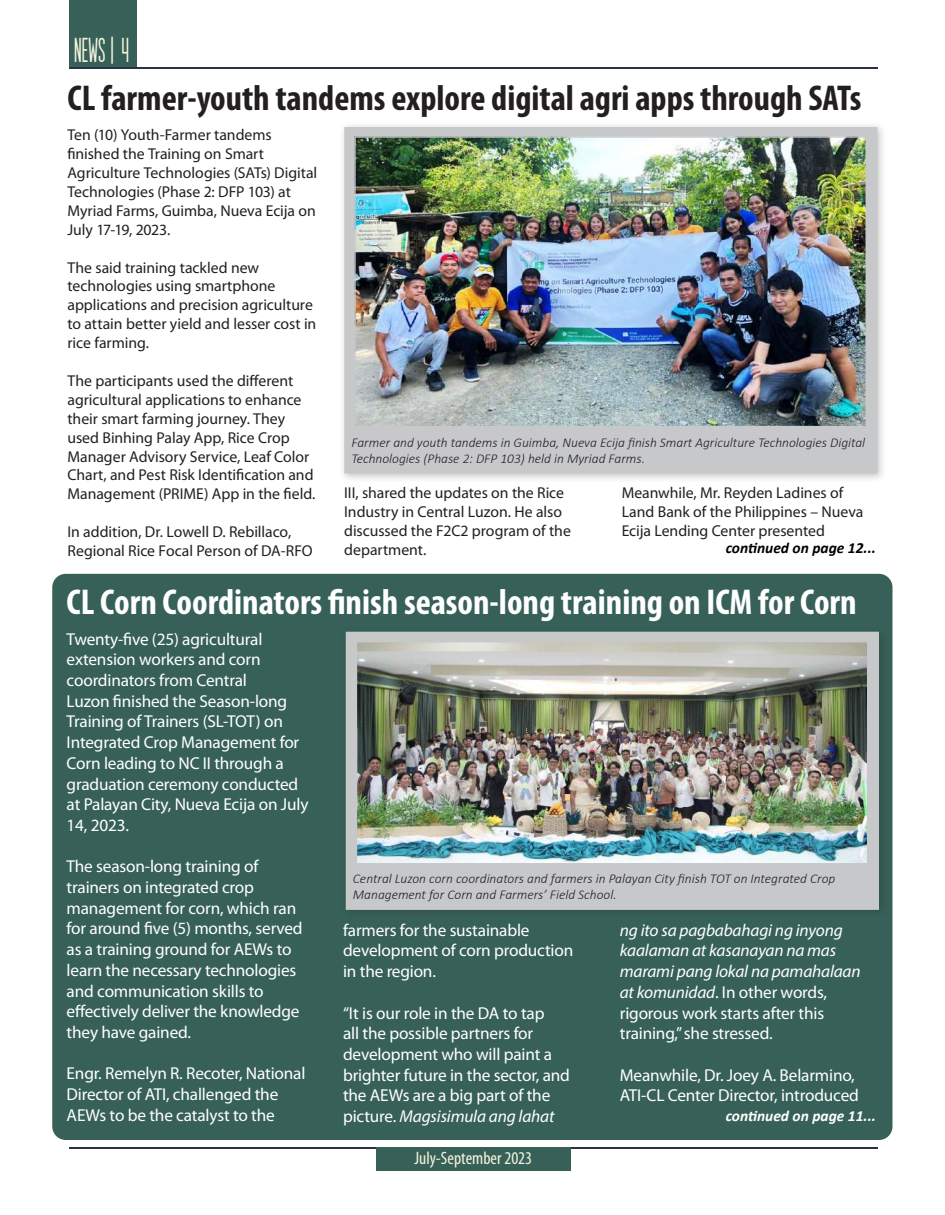
<style>
.page{position:relative;width:945px;height:1215px;background:#fff}
.page>*{position:absolute;margin:0;border:0;box-sizing:border-box;transform-origin:0 0}
.t1{font:700 condensed 36px "Myriad Pro";color:#fff}
.t2{font:700 condensed 36px "Myriad Pro";color:#231f20}
.t3{font:36px "SF Movie Poster";color:#f4f4de}
.t4{font:condensed 18px "Myriad Pro";color:#f4f4de}
.t5{font:17.25px/20.7px "Myriad Pro";letter-spacing:-.01em;color:#fff}
.t6{font:italic 17.25px/20.7px "Myriad Pro";letter-spacing:-.01em;color:#fff}
.t7{font:15.75px/18.9px "Myriad Pro";letter-spacing:-.005em;color:#231f20}
.t8{font:italic 700 15.45px "Calibri";color:#000}
.t9{font:italic 700 15.45px "Calibri";color:#fff}
.t10{font:italic 300 13.5px/16.2px "Calibri";color:#231f20}
.s1{font-style:italic}
.s2{font-style:normal}
</style>
<div class="page">
<div style="left:69px;top:0;width:67px;height:68px;background:#376158"></div>
<hr style="left:69px;top:1148px;width:809px;height:1px;background:#293249">
<hr style="left:69px;top:67px;width:809px;height:1px;background:#293249">
<div style="left:376px;top:1148px;width:195px;height:23px;background:#376158"></div>
<div style="left:338px;top:121px;width:549px;height:362px;background:#231f20;opacity:.25"></div>
<div style="left:344px;top:127px;width:534px;height:347px;background:#c7c8ca"></div>
<img style="left:357px;top:139px;width:507px;height:285px">
<div style="left:354px;top:136px;width:513px;height:291px;border:2px solid #c7c8ca"></div>
<div style="left:52px;top:574px;width:840px;height:566px;background:#376158;border-radius:14px"></div>
<div style="left:346px;top:632px;width:533px;height:278px;background:#c7c8ca;border:2px solid #c7c8ca"></div>
<img style="left:359px;top:644px;width:507px;height:218px">
<div style="left:356px;top:641px;width:513px;height:224px;border:2px solid #c7c8ca"></div>
<h1 class="t3" style="left:74px;top:31px;width:57px">NEWS| 4</h1>
<h1 class="t2" style="left:68px;top:75px;width:796px">CL farmer-youth tandems explore digital agri apps through SATs</h1>
<p class="t7" style="left:68px;top:125px;width:251px">Ten (10) Youth-Farmer tandems finished the Training on Smart<br>Agriculture Technologies (SATs) Digital<br>Technologies (Phase 2: DFP 103) at<br>Myriad Farms, Guimba, Nueva Ecija on<br>July 17-19, 2023.</p>
<p class="t7" style="left:68px;top:258px;width:250px">The said training tackled new technologies using smartphone applications and precision agriculture to attain better yield and lesser cost in rice farming.</p>
<p class="t7" style="left:68px;top:371px;width:250px">The participants used the different agricultural applications to enhance their smart farming journey. They used Binhing Palay App, Rice Crop Manager Advisory Service, Leaf Color Chart, and Pest Risk Identification and Management (PRIME) App in the field.</p>
<p class="t7" style="left:68px;top:522px;width:247px">In addition, Dr. Lowell D. Rebillaco,<br>Regional Rice Focal Person of DA-RFO</p>
<p class="t10" style="left:351px;top:434px;width:515px">Farmer and youth tandems in Guimba, Nueva Ecija finish Smart Agriculture Technologies Digital<br>Technologies (Phase 2: DFP 103) held in Myriad Farms.</p>
<p class="t7" style="left:344px;top:483px;width:228px">III, shared the updates on the Rice<br>Industry in Central Luzon. He also discussed the F2C2 program of the department.</p>
<p class="t7" style="left:622px;top:483px;width:243px">Meanwhile, Mr. Reyden Ladines of<br>Land Bank of the Philippines – Nueva<br>Ecija Lending Center presented</p>
<p class="t8" style="left:726px;top:537px;width:152px">continued on page 12...</p>
<h1 class="t1" style="left:67px;top:579px;width:792px">CL Corn Coordinators finish season-long training on ICM for Corn</h1>
<p class="t5" style="left:67px;top:628px;width:243px">Twenty-five (25) agricultural extension workers and corn coordinators from Central<br>Luzon finished the Season-long<br>Training of Trainers (SL-TOT) on<br>Integrated Crop Management for<br>Corn leading to NC II through a graduation ceremony conducted at Palayan City, Nueva Ecija on July<br>14, 2023.</p>
<p class="t5" style="left:67px;top:856px;width:238px">The season-long training of trainers on integrated crop management for corn, which ran for around five (5) months, served as a training ground for AEWs to learn the necessary technologies and communication skills to effectively deliver the knowledge they have gained.</p>
<p class="t5" style="left:67px;top:1063px;width:240px">Engr. Remelyn R. Recoter, National<br>Director of ATI, challenged the<br>AEWs to be the catalyst to the</p>
<p class="t10" style="left:353px;top:870px;width:484px">Central Luzon corn coordinators and farmers in Palayan City finish TOT on Integrated Crop<br>Management for Corn and Farmers’ Field School.</p>
<p class="t5" style="left:343px;top:919px;width:232px">farmers for the sustainable development of corn production in the region.</p>
<p class="t5" style="left:343px;top:1002px;width:229px">“It is our role in the DA to tap<br>all the possible partners for development who will paint a brighter future in the sector, and the AEWs are a big part of the picture. <span class="s1">Magsisimula ang lahat</span></p>
<p class="t6" style="left:620px;top:919px;width:242px">ng ito sa pagbabahagi ng inyong kaalaman at kasanayan na mas marami pang lokal na pamahalaan at komunidad<span class="s2">. In other words, rigorous work starts after this training,” she stressed.</span></p>
<p class="t5" style="left:620px;top:1064px;width:241px">Meanwhile, Dr. Joey A. Belarmino,<br>ATI-CL Center Director, introduced</p>
<p class="t9" style="left:726px;top:1105px;width:152px">continued on page 11...</p>
<p class="t4" style="left:414px;top:1147px;width:119px">July-September 2023</p>
</div>
